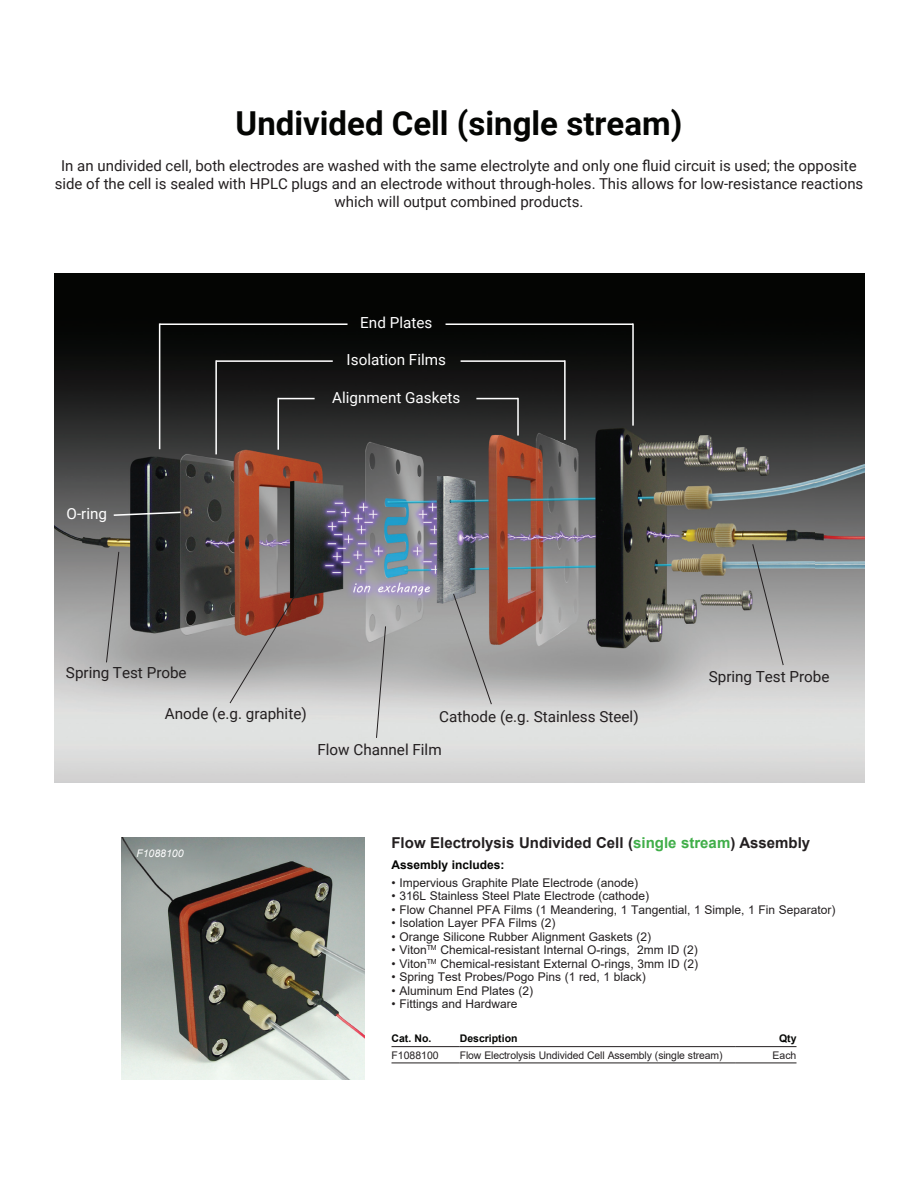
<style>
.page{position:relative;width:918px;height:1188px;background:#fff}
.page>*{position:absolute;margin:0;border:0;box-sizing:border-box;transform-origin:0 0}
.t1{font:700 33px "Roboto";color:#040503}
.t2{font:15.3px "Roboto";color:#231f20}
.t3{font:15.3px "Roboto";color:#fff}
.t4{font:15px/18px "Roboto";color:#231f20;text-align:center}
.t5{font:700 15px "Arial";color:#231f20}
.t6{font:12px "Arial";color:#231f20}
.t7{font:700 12px "Arial";color:#040503}
.t8{font:10.5px "Arial";letter-spacing:-.01em;color:#231f20}
.t9{font:700 10.5px "Arial";color:#040503}
.t10{font:italic 10.5px "Arial";color:#fff}
.s1{color:#40ae49}
</style>
<div class="page">
<img style="left:54px;top:274px;width:810px;height:508px">
<hr style="left:160px;top:323px;width:188px;height:2px;background:#fff">
<hr style="left:476px;top:398px;width:42px;height:1px;background:#fff">
<hr style="left:278px;top:398px;width:37px;height:1px;background:#fff">
<hr style="left:159px;top:323px;width:1px;height:126px;background:#fff">
<hr style="left:215px;top:360px;width:2px;height:94px;background:#fff">
<hr style="left:277px;top:398px;width:2px;height:52px;background:#fff">
<hr style="left:517px;top:398px;width:2px;height:38px;background:#fff">
<hr style="left:564px;top:360px;width:2px;height:80px;background:#fff">
<hr style="left:632px;top:323px;width:2px;height:103px;background:#fff">
<hr style="left:446px;top:323px;width:187px;height:2px;background:#fff">
<hr style="left:461px;top:360px;width:104px;height:2px;background:#fff">
<hr style="left:216px;top:360px;width:117px;height:2px;background:#fff">
<svg style="left:112px;top:511px;width:70px;height:6px"></svg>
<svg style="left:106px;top:551px;width:13px;height:112px"></svg>
<svg style="left:230px;top:577px;width:76px;height:127px;background:#9e837d"></svg>
<svg style="left:376px;top:626px;width:10px;height:112px"></svg>
<svg style="left:453px;top:594px;width:39px;height:111px;background:#a7a4a4"></svg>
<svg style="left:752px;top:544px;width:32px;height:122px;background:#9d9fa0"></svg>
<img style="left:122px;top:837px;width:242px;height:243px">
<hr style="left:392px;top:1046px;width:68px;height:1px;background:#231f20">
<hr style="left:460px;top:1046px;width:275px;height:1px;background:#231f20">
<hr style="left:735px;top:1046px;width:61px;height:1px;background:#231f20">
<hr style="left:392px;top:1063px;width:68px;height:1px;background:#231f20">
<hr style="left:460px;top:1063px;width:275px;height:1px;background:#231f20">
<hr style="left:735px;top:1063px;width:61px;height:1px;background:#231f20">
<h1 class="t1" style="left:236px;top:100px;width:448px">Undivided Cell (single stream)</h1>
<p class="t4" style="left:55px;top:156px;width:810px">In an undivided cell, both electrodes are washed with the same electrolyte and only one fluid circuit is used; the opposite side of the cell is sealed with HPLC plugs and an electrode without through-holes. This allows for low-resistance reactions which will output combined products.</p>
<p class="t3" style="left:360px;top:311px;width:74px">End Plates</p>
<p class="t3" style="left:347px;top:349px;width:101px">Isolation Films</p>
<p class="t3" style="left:67px;top:503px;width:42px">O-ring</p>
<p class="t3" style="left:332px;top:387px;width:130px">Alignment Gaskets</p>
<p class="t2" style="left:66px;top:661px;width:122px">Spring Test Probe</p>
<p class="t2" style="left:709px;top:666px;width:122px">Spring Test Probe</p>
<p class="t2" style="left:165px;top:703px;width:143px">Anode (e.g. graphite)</p>
<p class="t2" style="left:439px;top:706px;width:201px">Cathode (e.g. Stainless Steel)</p>
<p class="t2" style="left:317px;top:739px;width:126px">Flow Channel Film</p>
<p class="t10" style="left:136px;top:846px;width:49px">F1088100</p>
<p class="t5" style="left:392px;top:832px;width:420px">Flow Electrolysis Undivided Cell (<span class="s1">single stream</span>) Assembly</p>
<p class="t7" style="left:392px;top:856px;width:115px">Assembly includes:</p>
<p class="t6" style="left:392px;top:874px;width:248px">• Impervious Graphite Plate Electrode (anode)</p>
<p class="t6" style="left:392px;top:888px;width:259px">• 316L Stainless Steel Plate Electrode (cathode)</p>
<p class="t6" style="left:392px;top:901px;width:446px">• Flow Channel PFA Films (1 Meandering, 1 Tangential, 1 Simple, 1 Fin Separator)</p>
<p class="t6" style="left:392px;top:915px;width:165px">• Isolation Layer PFA Films (2)</p>
<p class="t6" style="left:392px;top:928px;width:261px">• Orange Silicone Rubber Alignment Gaskets (2)</p>
<p class="t6" style="left:392px;top:942px;width:308px">• Viton<sup>TM</sup> Chemical-resistant Internal O-rings, 2mm ID (2)</p>
<p class="t6" style="left:391px;top:955px;width:308px">• Viton<sup>TM</sup> Chemical-resistant External O-rings, 3mm ID (2)</p>
<p class="t6" style="left:391px;top:969px;width:256px">• Spring Test Probes/Pogo Pins (1 red, 1 black)</p>
<p class="t6" style="left:391px;top:982px;width:143px">• Aluminum End Plates (2)</p>
<p class="t6" style="left:391px;top:996px;width:127px">• Fittings and Hardware</p>
<p class="t9" style="left:392px;top:1031px;width:41px">Cat. No.</p>
<p class="t9" style="left:460px;top:1031px;width:59px">Description</p>
<p class="t9" style="left:779px;top:1031px;width:19px">Qty</p>
<p class="t8" style="left:392px;top:1048px;width:49px">F1088100</p>
<p class="t8" style="left:460px;top:1048px;width:264px">Flow Electrolysis Undivided Cell Assembly (single stream)</p>
<p class="t8" style="left:773px;top:1048px;width:25px">Each</p>
</div>
